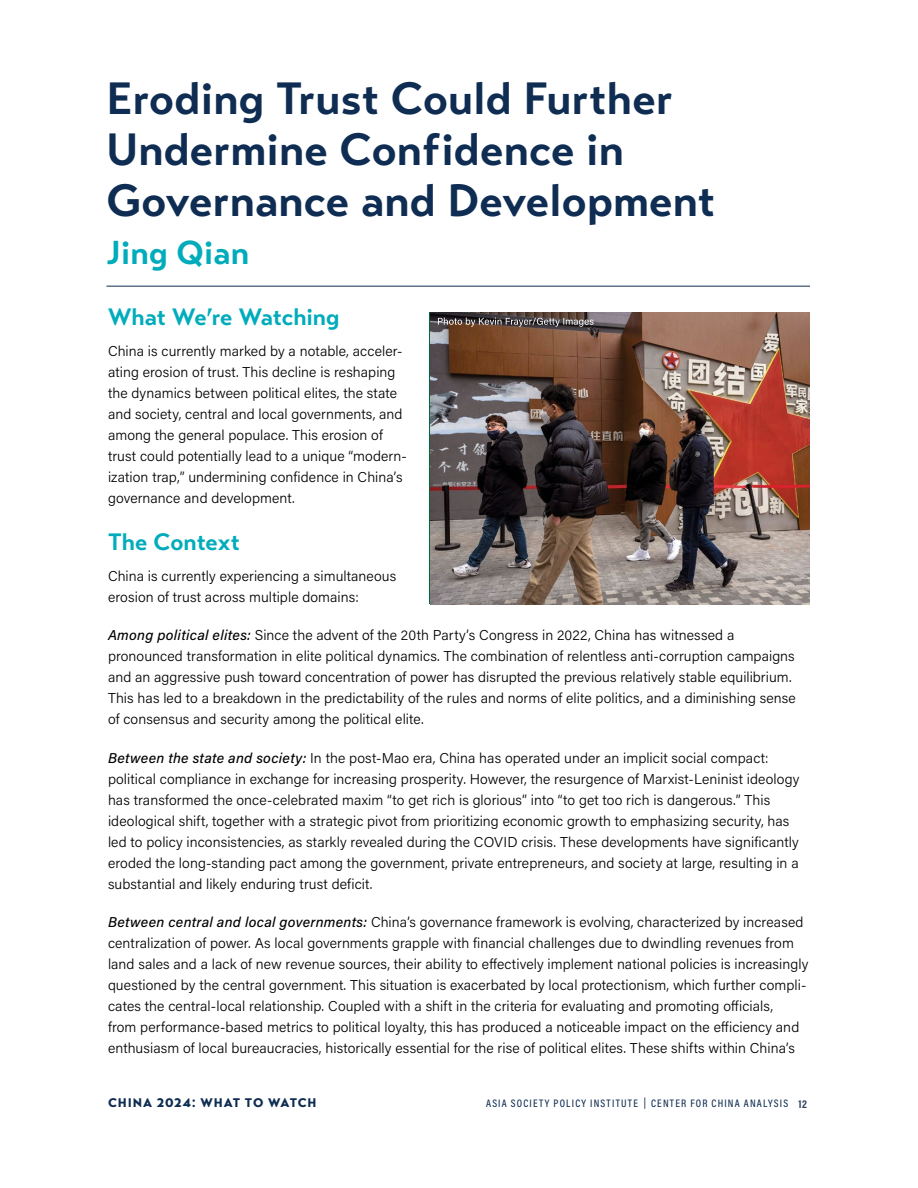
<style>
.page{position:relative;width:918px;height:1188px;background:#fff}
.page>*{position:absolute;margin:0;border:0;box-sizing:border-box;transform-origin:0 0}
.t1{font:700 45px/51px "Transat Text";letter-spacing:.005em;color:#0f2d52}
.t2{font:700 33px "Transat Text";letter-spacing:.01em;color:#00acbb}
.t3{font:700 23.7px "Transat Text";letter-spacing:-.005em;color:#00acbb}
.t4{font:300 14.25px/21px "Acumin Pro";letter-spacing:.005em;color:#000}
.t5{font:900 12.45px "Transat Text";letter-spacing:.07em;color:#0f2d52}
.t6{font:500 10.95px "Acumin Pro Cond";letter-spacing:.11em;color:#0f2d52}
.s1{font-weight:500;font-style:italic}
.s2{font-weight:700;font-size:11.25px;color:#304062}
</style>
<div class="page">
<hr style="left:106px;top:286px;width:704px;height:1px;background:#0f2d52">
<img style="left:430px;top:313px;width:380px;height:291px">
<svg style="left:438px;top:318px;width:156px;height:9px"></svg>
<h1 class="t1" style="left:106px;top:73px;width:610px">Eroding Trust Could Further<br>Undermine Conf idence in<br>Governance and Development</h1>
<h2 class="t2" style="left:106px;top:233px;width:144px">Jing Qian</h2>
<h3 class="t3" style="left:108px;top:303px;width:233px">What We’re Watching</h3>
<p class="t4" style="left:108px;top:340px;width:300px">China is currently marked by a notable, acceler&shy;ating erosion of trust. This decline is reshaping the dynamics between political elites, the state and society, central and local governments, and among the general populace. This erosion of trust could potentially lead to a unique “modern&shy;ization trap,” undermining confidence in China’s governance and development.</p>
<h3 class="t3" style="left:108px;top:528px;width:134px">The Context</h3>
<p class="t4" style="left:108px;top:565px;width:290px">China is currently experiencing a simultaneous erosion of trust across multiple domains:</p>
<p class="t4" style="left:108px;top:624px;width:689px"><span class="s1">Among political elites:</span> Since the advent of the 20th Party’s Congress in 2022, China has witnessed a pronounced transformation in elite political dynamics. The combination of relentless anti-corruption campaigns and an aggressive push toward concentration of power has disrupted the previous relatively stable equilibrium.<br>This has led to a breakdown in the predictability of the rules and norms of elite politics, and a diminishing sense of consensus and security among the political elite.</p>
<p class="t4" style="left:108px;top:747px;width:693px"><span class="s1">Between the state and society:</span> In the post-Mao era, China has operated under an implicit social compact: political compliance in exchange for increasing prosperity. However, the resurgence of Marxist-Leninist ideology has transformed the once-celebrated maxim “to get rich is glorious” into “to get too rich is dangerous.” This ideological shift, together with a strategic pivot from prioritizing economic growth to emphasizing security, has led to policy inconsistencies, as starkly revealed during the COVID crisis. These developments have significantly eroded the long-standing pact among the government, private entrepreneurs, and society at large, resulting in a substantial and likely enduring trust deficit.</p>
<p class="t4" style="left:108px;top:911px;width:702px"><span class="s1">Between central and local governments:</span> China’s governance framework is evolving, characterized by increased centralization of power. As local governments grapple with financial challenges due to dwindling revenues from land sales and a lack of new revenue sources, their ability to effectively implement national policies is increasingly questioned by the central government. This situation is exacerbated by local protectionism, which further compli&shy;cates the central-local relationship. Coupled with a shift in the criteria for evaluating and promoting officials,<br>from performance-based metrics to political loyalty, this has produced a noticeable impact on the efficiency and enthusiasm of local bureaucracies, historically essential for the rise of political elites. These shifts within China’s</p>
<p class="t5" style="left:108px;top:1095px;width:210px">CHINA 2024: WHAT TO WATCH</p>
<p class="t6" style="left:486px;top:1097px;width:322px">ASIA SOCIETY POLICY INSTITUTE | CENTER FOR CHINA ANALYSIS <span class="s2">12</span></p>
</div>
